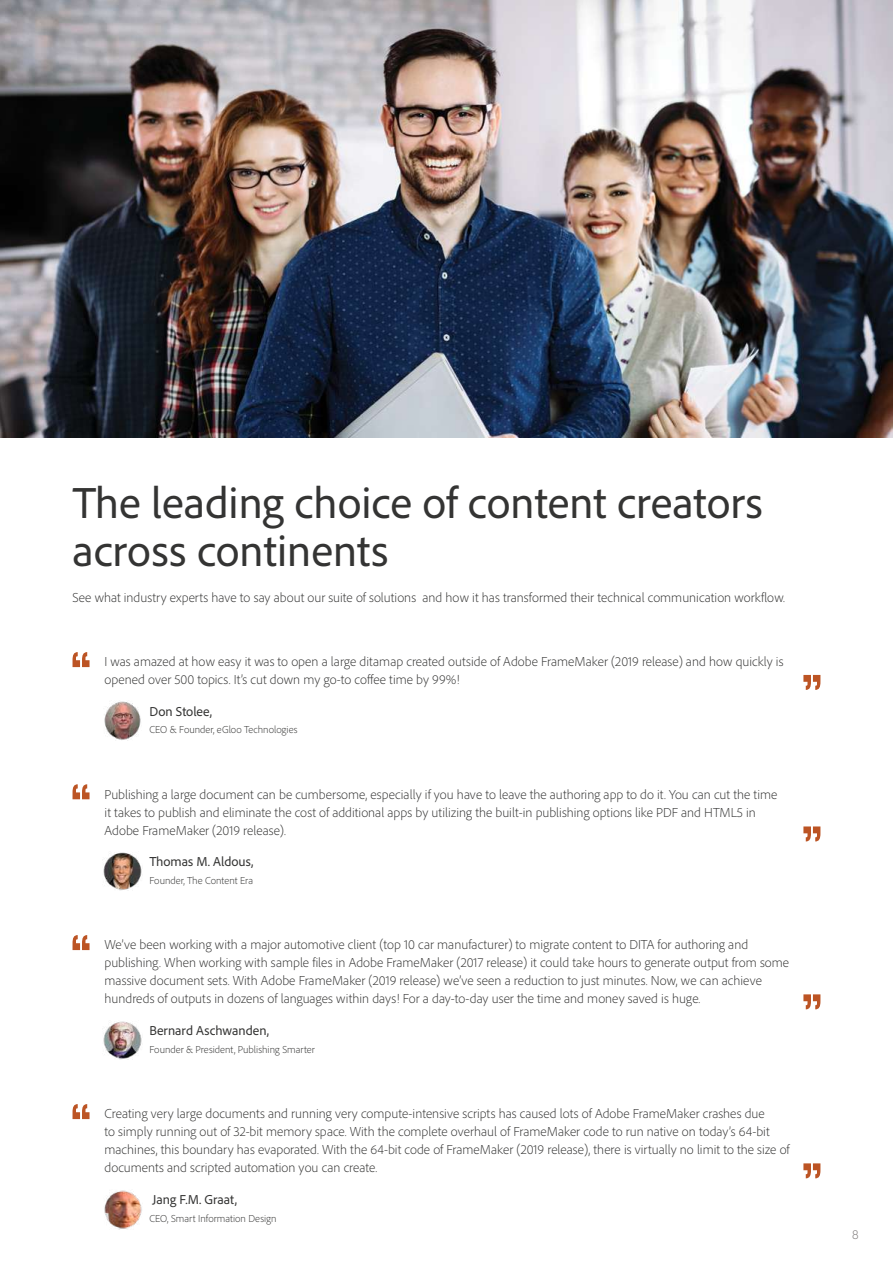
<style>
.page{position:relative;width:893px;height:1263px;background:#fff}
.page>*{position:absolute;margin:0;border:0;box-sizing:border-box;transform-origin:0 0}
.t1{font:45px/48px "Adobe Clean";color:#343433}
.t2{font:300 13.5px/18px "Adobe Clean";color:#343433}
.t3{font:13.5px "Adobe Clean";color:#343433}
.t4{font:300 13.5px "Adobe Clean";color:#7d7979}
.t5{font:300 10.5px "Adobe Clean";color:#343433}
</style>
<div class="page">
<svg style="left:73px;top:652px;width:17px;height:15px"></svg>
<svg style="left:803px;top:675px;width:17px;height:15px"></svg>
<img style="left:104px;top:701px;width:37px;height:39px">
<svg style="left:73px;top:784px;width:17px;height:15px"></svg>
<svg style="left:803px;top:826px;width:17px;height:15px"></svg>
<img style="left:103px;top:852px;width:39px;height:38px">
<svg style="left:73px;top:935px;width:17px;height:15px"></svg>
<svg style="left:803px;top:994px;width:17px;height:15px"></svg>
<img style="left:103px;top:1021px;width:39px;height:38px">
<svg style="left:73px;top:1104px;width:17px;height:15px"></svg>
<svg style="left:803px;top:1163px;width:17px;height:15px"></svg>
<img style="left:104px;top:1190px;width:38px;height:39px">
<img style="left:0;top:0;width:893px;height:437px">
<h1 class="t1" style="left:73px;top:477px;width:692px">The leading choice of content creators across continents</h1>
<p class="t2" style="left:73px;top:588px;width:714px">See what industry experts have to say about our suite of solutions and how it has transformed their technical communication workflow.</p>
<p class="t2" style="left:105px;top:653px;width:681px">I was amazed at how easy it was to open a large ditamap created outside of Adobe FrameMaker (2019 release) and how quickly is opened over 500 topics. It’s cut down my go-to coffee time by 99%!</p>
<p class="t3" style="left:150px;top:702px;width:64px">Don Stolee,</p>
<p class="t5" style="left:150px;top:723px;width:149px">CEO &amp; Founder, eGloo Technologies</p>
<p class="t2" style="left:105px;top:785px;width:674px">Publishing a large document can be cumbersome, especially if you have to leave the authoring app to do it. You can cut the time it takes to publish and eliminate the cost of additional apps by utilizing the built-in publishing options like PDF and HTML5 in<br>Adobe FrameMaker (2019 release).</p>
<p class="t3" style="left:150px;top:853px;width:106px">Thomas M. Aldous,</p>
<p class="t5" style="left:150px;top:873px;width:105px">Founder, The Content Era</p>
<p class="t2" style="left:105px;top:935px;width:686px">We’ve been working with a major automotive client (top 10 car manufacturer) to migrate content to DITA for authoring and publishing. When working with sample files in Adobe FrameMaker (2017 release) it could take hours to generate output from some massive document sets. With Adobe FrameMaker (2019 release) we’ve seen a reduction to just minutes. Now, we can achieve hundreds of outputs in dozens of languages within days! For a day-to-day user the time and money saved is huge.</p>
<p class="t3" style="left:150px;top:1022px;width:121px">Bernard Aschwanden,</p>
<p class="t5" style="left:150px;top:1042px;width:167px">Founder &amp; President, Publishing Smarter</p>
<p class="t2" style="left:105px;top:1104px;width:687px">Creating very large documents and running very compute-intensive scripts has caused lots of Adobe FrameMaker crashes due<br>to simply running out of 32-bit memory space. With the complete overhaul of FrameMaker code to run native on today’s 64-bit machines, this boundary has evaporated. With the 64-bit code of FrameMaker (2019 release), there is virtually no limit to the size of documents and scripted automation you can create.</p>
<p class="t3" style="left:153px;top:1191px;width:86px">Jang F.M. Graat,</p>
<p class="t5" style="left:150px;top:1212px;width:129px">CEO, Smart Information Design</p>
<p class="t4" style="left:852px;top:1226px;width:8px">8</p>
</div>
